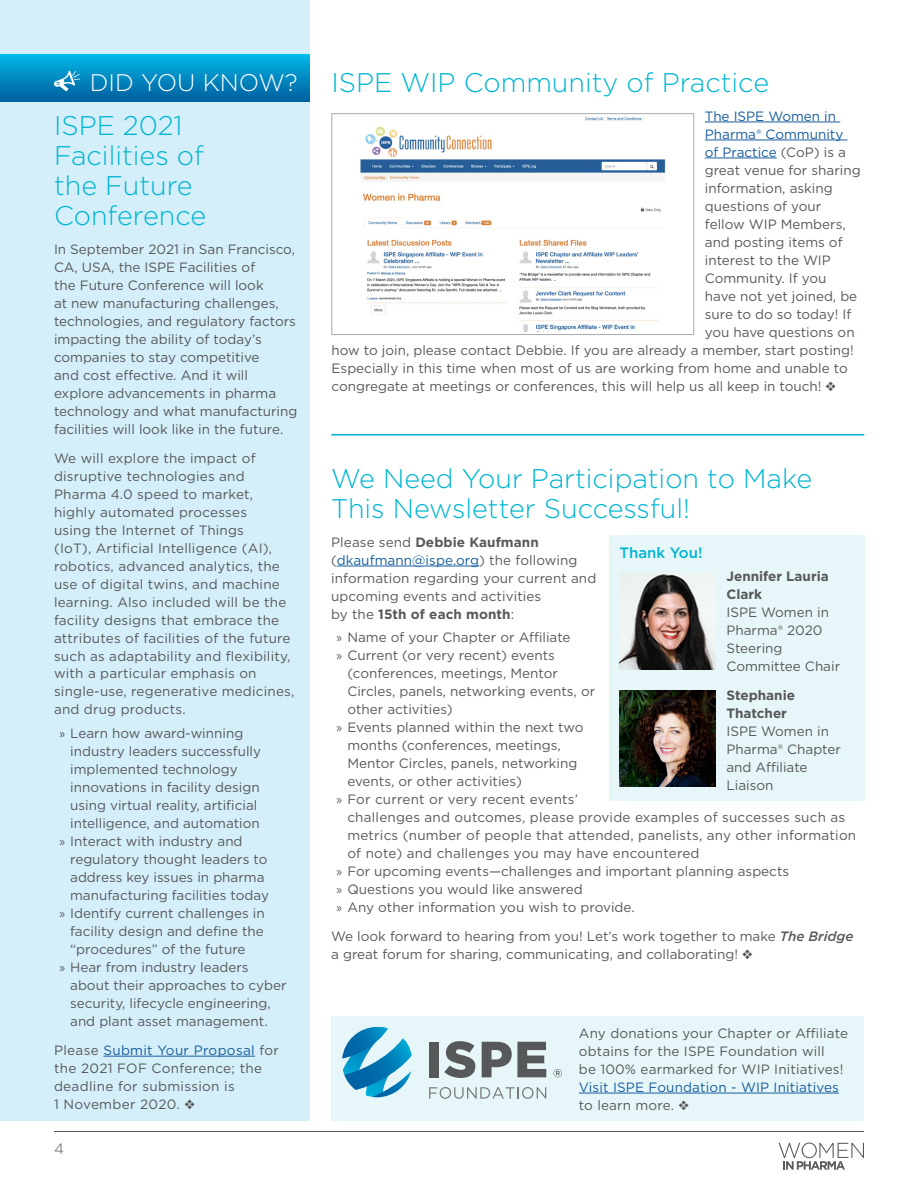
<style>
.page{position:relative;width:918px;height:1188px;background:#fff}
.page>*{position:absolute;margin:0;border:0;box-sizing:border-box;transform-origin:0 0}
.t1{font:300 27px/30px "Gotham";color:#00b5d1}
.t2{font:300 24px "Gotham";color:#fff}
.t3{font:500 15px "Gotham";color:#00b5d1}
.t4{font:300 15px "Gotham";color:#57585a}
.t5{font:13.5px/18px "Gotham";color:#57585a}
.t6{font:13.5px/18px "Gotham";color:#175d9e}
.t7{font:13.5px/18px "Gotham";letter-spacing:.025em;color:#57585a}
.t8{font:700 13.5px/18px "Gotham";color:#57585a}
.s1{font-family:"Myriad Pro"}
.s2{color:#175d9e}
.s3{color:#57585a}
.s4{font-weight:700}
.s5{font-weight:500;font-style:italic}
</style>
<div class="page">
<hr style="left:337px;top:566px;width:142px;height:1px;background:#175d9e">
<div style="left:609px;top:535px;width:255px;height:266px;background:#e7f6f8"></div>
<img style="left:620px;top:574px;width:96px;height:96px">
<img style="left:620px;top:690px;width:96px;height:96px">
<hr style="left:54px;top:1131px;width:810px;height:1px;background:#57585a">
<hr style="left:705px;top:122px;width:135px;height:1px;background:#175d9e">
<hr style="left:705px;top:140px;width:142px;height:1px;background:#175d9e">
<hr style="left:705px;top:158px;width:72px;height:1px;background:#175d9e">
<hr style="left:331px;top:434px;width:533px;height:2px;background:#00b5d1">
<div style="left:331px;top:1016px;width:533px;height:104px;background:#e7f6f8"></div>
<hr style="left:579px;top:1093px;width:260px;height:1px;background:#175d9e">
<svg style="left:429px;top:1087px;width:117px;height:12px"></svg>
<div style="left:429px;top:1042px;width:10px;height:35px;background:#57585a"></div>
<svg style="left:444px;top:1041px;width:31px;height:37px"></svg>
<svg style="left:482px;top:1042px;width:64px;height:35px"></svg>
<svg style="left:554px;top:1069px;width:8px;height:8px"></svg>
<svg style="left:342px;top:1027px;width:70px;height:70px"></svg>
<img style="left:360px;top:116px;width:306px;height:215px">
<div style="left:332px;top:113px;width:362px;height:222px;border:1px solid #a8a9ad"></div>
<svg style="left:779px;top:1143px;width:85px;height:27px"></svg>
<div style="left:0;top:0;width:310px;height:1120px;background:#d4eff9"></div>
<hr style="left:103px;top:1056px;width:152px;height:1px;background:#175d9e">
<div style="left:0;top:54px;width:310px;height:48px;background:linear-gradient(to bottom,#01b8e6,#005f9f)"></div>
<svg style="left:54px;top:71px;width:26px;height:20px"></svg>
<h2 class="t2" style="left:90px;top:68px;width:209px">DID YOU KNOW?</h2>
<h1 class="t1" style="left:54px;top:110px;width:154px">ISPE 2021<br>Facilities of the Future<br>Conference</h1>
<p class="t5" style="left:54px;top:240px;width:245px">In September 2021 in San Francisco, CA, USA, the ISPE Facilities of<br>the Future Conference will look<br>at new manufacturing challenges, technologies, and regulatory factors impacting the ability of today’s companies to stay competitive<br>and cost effective. And it will explore advancements in pharma technology and what manufacturing facilities will look like in the future.</p>
<p class="t5" style="left:54px;top:448px;width:242px">We will explore the impact of disruptive technologies and<br>Pharma 4.0 speed to market, highly automated processes<br>using the Internet of Things<br>(IoT), Artificial Intelligence (AI), robotics, advanced analytics, the use of digital twins, and machine learning. Also included will be the facility designs that embrace the attributes of facilities of the future such as adaptability and flexibility, with a particular emphasis on single-use, regenerative medicines, and drug products.</p>
<p class="t5" style="left:59px;top:724px;width:185px"><span class="s1">»</span> Learn how award-winning</p>
<p class="t5" style="left:70px;top:742px;width:192px">industry leaders successfully</p>
<p class="t5" style="left:70px;top:760px;width:169px">implemented technology</p>
<p class="t5" style="left:70px;top:778px;width:191px">innovations in facility design</p>
<p class="t5" style="left:70px;top:796px;width:189px">using virtual reality, artificial</p>
<p class="t5" style="left:70px;top:814px;width:191px">intelligence, and automation</p>
<p class="t5" style="left:59px;top:832px;width:185px"><span class="s1">»</span> Interact with industry and</p>
<p class="t5" style="left:70px;top:850px;width:199px">regulatory thought leaders to</p>
<p class="t5" style="left:70px;top:868px;width:196px">address key issues in pharma</p>
<p class="t5" style="left:70px;top:886px;width:200px">manufacturing facilities today</p>
<p class="t5" style="left:59px;top:904px;width:207px"><span class="s1">»</span> Identify current challenges in</p>
<p class="t5" style="left:70px;top:922px;width:195px">facility design and define the</p>
<p class="t5" style="left:70px;top:940px;width:177px">“procedures” of the future</p>
<p class="t5" style="left:59px;top:958px;width:191px"><span class="s1">»</span> Hear from industry leaders</p>
<p class="t5" style="left:70px;top:976px;width:218px">about their approaches to cyber</p>
<p class="t5" style="left:70px;top:994px;width:202px">security, lifecycle engineering,</p>
<p class="t5" style="left:70px;top:1012px;width:199px">and plant asset management.</p>
<p class="t7" style="left:54px;top:1041px;width:227px">Please <span class="s2">Submit Your Proposal</span> for the 2021 FOF Conference; the deadline for submission is<br>1 November 2020. ❖</p>
<p class="t4" style="left:54px;top:1140px;width:11px">4</p>
<h1 class="t1" style="left:332px;top:67px;width:439px">ISPE WIP Community of Practice</h1>
<p class="t6" style="left:705px;top:107px;width:133px">The ISPE Women in</p>
<p class="t6" style="left:705px;top:125px;width:140px">Pharma® Community</p>
<p class="t6" style="left:705px;top:143px;width:143px">of Practice <span class="s3">(CoP) is a</span></p>
<p class="t5" style="left:705px;top:161px;width:157px">great venue for sharing</p>
<p class="t5" style="left:705px;top:179px;width:129px">information, asking</p>
<p class="t5" style="left:705px;top:197px;width:118px">questions of your</p>
<p class="t5" style="left:705px;top:215px;width:142px">fellow WIP Members,</p>
<p class="t5" style="left:705px;top:233px;width:139px">and posting items of</p>
<p class="t5" style="left:705px;top:251px;width:128px">interest to the WIP</p>
<p class="t5" style="left:705px;top:268px;width:123px">Community. If you</p>
<p class="t5" style="left:705px;top:286px;width:154px">have not yet joined, be</p>
<p class="t5" style="left:705px;top:304px;width:148px">sure to do so today! If</p>
<p class="t5" style="left:705px;top:322px;width:151px">you have questions on</p>
<p class="t5" style="left:332px;top:340px;width:524px">how to join, please contact Debbie. If you are already a member, start posting!</p>
<p class="t5" style="left:332px;top:358px;width:518px">Especially in this time when most of us are working from home and unable to</p>
<p class="t5" style="left:332px;top:376px;width:506px">congregate at meetings or conferences, this will help us all keep in touch! ❖</p>
<h1 class="t1" style="left:331px;top:463px;width:483px">We Need Your Participation to Make<br>This Newsletter Successful!</h1>
<p class="t5" style="left:331px;top:533px;width:267px">Please send <span class="s4">Debbie Kaufmann </span>(<span class="s2">dkaufmann@ispe.org</span>) the following information regarding your current and upcoming events and activities<br>by the <span class="s4">15th of each month</span>:</p>
<p class="t5" style="left:337px;top:628px;width:236px"><span class="s1">»</span> Name of your Chapter or Affiliate <span class="s1">»</span> Current (or very recent) events</p>
<p class="t5" style="left:347px;top:664px;width:212px">(conferences, meetings, Mentor</p>
<p class="t5" style="left:347px;top:682px;width:249px">Circles, panels, networking events, or</p>
<p class="t5" style="left:347px;top:700px;width:107px">other activities)</p>
<p class="t5" style="left:337px;top:718px;width:249px"><span class="s1">»</span> Events planned within the next two</p>
<p class="t5" style="left:347px;top:736px;width:215px">months (conferences, meetings,</p>
<p class="t5" style="left:347px;top:754px;width:232px">Mentor Circles, panels, networking</p>
<p class="t5" style="left:347px;top:772px;width:176px">events, or other activities)</p>
<p class="t5" style="left:337px;top:790px;width:243px"><span class="s1">»</span> For current or very recent events’</p>
<p class="t5" style="left:347px;top:808px;width:499px">challenges and outcomes, please provide examples of successes such as</p>
<p class="t5" style="left:347px;top:826px;width:510px">metrics (number of people that attended, panelists, any other information</p>
<p class="t5" style="left:347px;top:844px;width:354px">of note) and challenges you may have encountered</p>
<p class="t5" style="left:337px;top:862px;width:454px"><span class="s1">»</span> For upcoming events—challenges and important planning aspects</p>
<p class="t5" style="left:337px;top:880px;width:248px"><span class="s1">»</span> Questions you would like answered</p>
<p class="t5" style="left:337px;top:898px;width:300px"><span class="s1">»</span> Any other information you wish to provide.</p>
<p class="t5" style="left:331px;top:927px;width:524px">We look forward to hearing from you! Let’s work together to make <span class="s5">The Bridge </span>a great forum for sharing, communicating, and collaborating! ❖</p>
<p class="t3" style="left:620px;top:542px;width:84px">Thank You!</p>
<p class="t8" style="left:726px;top:567px;width:104px">Jennifer Lauria<br>Clark</p>
<p class="t5" style="left:726px;top:603px;width:115px">ISPE Women in<br>Pharma® 2020<br>Steering<br>Committee Chair</p>
<p class="t8" style="left:726px;top:686px;width:70px">Stephanie<br>Thatcher</p>
<p class="t5" style="left:726px;top:722px;width:116px">ISPE Women in<br>Pharma® Chapter and Affiliate<br>Liaison</p>
<p class="t5" style="left:579px;top:1024px;width:271px">Any donations your Chapter or Affiliate obtains for the ISPE Foundation will<br>be 100% earmarked for WIP Initiatives!</p>
<p class="t6" style="left:579px;top:1078px;width:262px">Visit ISPE Foundation - WIP Initiatives <span class="s3">to learn more.</span> <span class="s3">❖</span></p>
</div>
